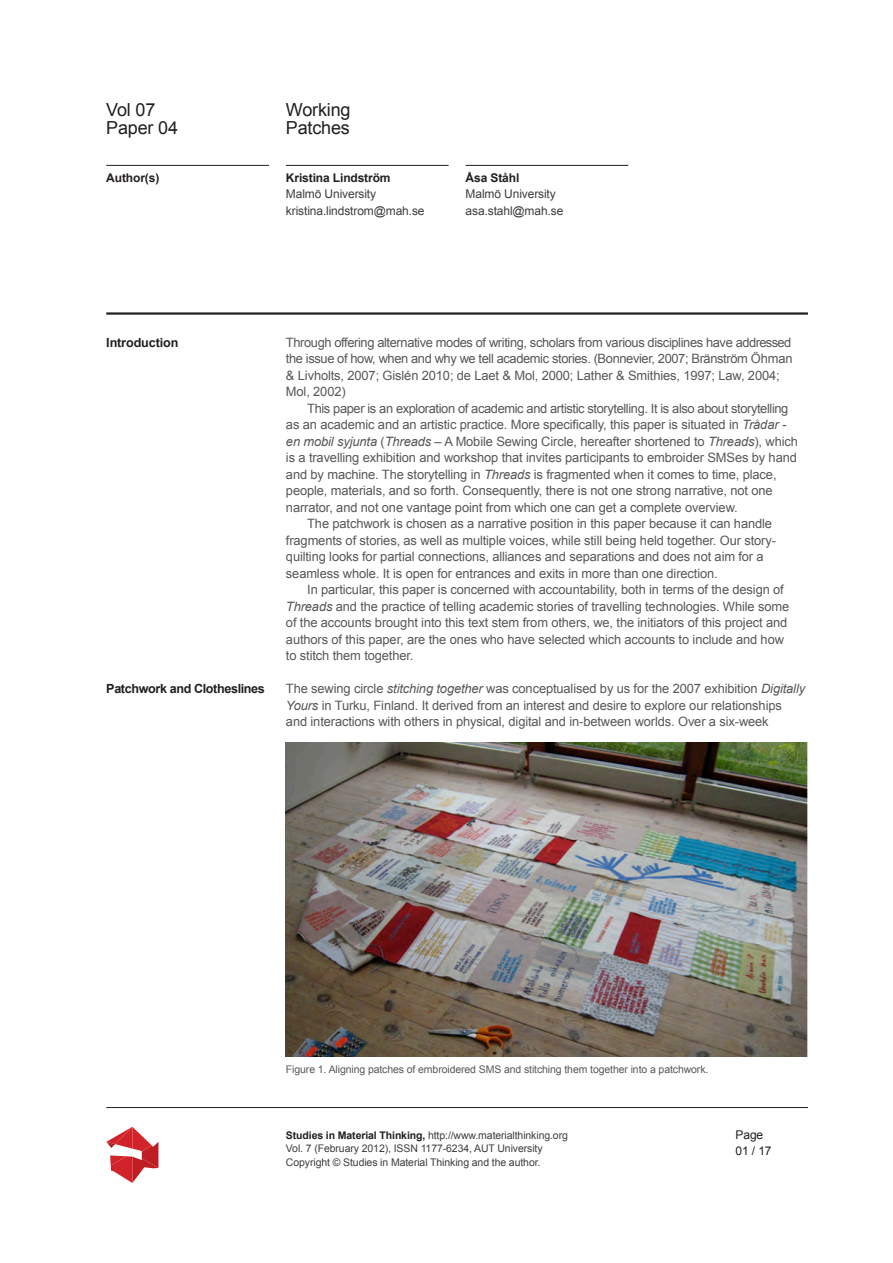
<style>
.page{position:relative;width:893px;height:1263px;background:#fff}
.page>*{position:absolute;margin:0;border:0;box-sizing:border-box;transform-origin:0 0}
.Main_Heading{font:18px/18px "Arial";letter-spacing:-.01em;color:#231f20}
.t1{font:12.9px/16.5px "Arial";letter-spacing:-.01em;color:#57585a}
.t2{font:12.9px/16.5px "Arial";letter-spacing:-.03em;color:#57585a}
.Heading{font:700 12.6px "Arial";letter-spacing:-.03em;color:#231f20}
.Heading-2{font:700 12.6px "Arial";letter-spacing:-.01em;color:#231f20}
.Small_Notes{font:12px "Arial";letter-spacing:-.01em;color:#3e3e3f}
.Small_Notes-2{font:700 12px "Arial";letter-spacing:-.01em;color:#231f20}
.Small_Notes-3{font:12px "Arial";letter-spacing:-.01em;color:#231f20}
.Small_Notes-4{font:10.5px/13.5px "Arial";letter-spacing:-.01em;color:#3e3e3f}
.Figure_Notes{font:10.5px "Arial";letter-spacing:-.01em;color:#57585a}
.s1{font-style:italic}
.s2{font-weight:700;color:#231f20}
</style>
<div class="page">
<hr style="left:106px;top:1107px;width:702px;height:1px;background:#231f20">
<svg style="left:106px;top:1127px;width:52px;height:56px"></svg>
<hr style="left:106px;top:312px;width:702px;height:3px;background:#231f20">
<hr style="left:106px;top:165px;width:163px;height:1px;background:#231f20">
<hr style="left:286px;top:165px;width:163px;height:1px;background:#231f20">
<hr style="left:466px;top:165px;width:162px;height:1px;background:#231f20">
<img style="left:286px;top:742px;width:521px;height:314px">
<p class="Main_Heading" style="left:106px;top:100px;width:73px">Vol 07<br>Paper 04</p>
<p class="Main_Heading" style="left:286px;top:100px;width:66px">Working<br>Patches</p>
<p class="Small_Notes-2" style="left:106px;top:169px;width:55px">Author(s)</p>
<p class="Small_Notes-2" style="left:466px;top:169px;width:55px">Åsa Ståhl</p>
<p class="Small_Notes" style="left:466px;top:186px;width:92px">Malmö University</p>
<p class="Small_Notes" style="left:466px;top:202px;width:99px">asa.stahl@mah.se</p>
<p class="Small_Notes-2" style="left:286px;top:169px;width:106px">Kristina Lindström</p>
<p class="Small_Notes" style="left:286px;top:186px;width:92px">Malmö University</p>
<p class="Small_Notes" style="left:286px;top:202px;width:140px">kristina.lindstrom@mah.se</p>
<p class="Heading-2" style="left:106px;top:334px;width:74px">Introduction</p>
<p class="Heading" style="left:106px;top:680px;width:160px">Patchwork and Clotheslines</p>
<p class="t2" style="left:286px;top:334px;width:508px">Through offering alternative modes of writing, scholars from various disciplines have addressed the issue of how, when and why we tell academic stories. (Bonnevier, 2007; Bränström Öhman &amp; Livholts, 2007; Gislén 2010; de Laet &amp; Mol, 2000; Lather &amp; Smithies, 1997; Law, 2004; Mol, 2002)</p>
<p class="t1" style="left:286px;top:400px;width:513px;text-indent:21px">This paper is an exploration of academic and artistic storytelling. It is also about storytelling as an academic and an artistic practice. More specifically, this paper is situated in <span class="s1">Trådar - en mobil syjunta</span> (<span class="s1">Threads</span> – A Mobile Sewing Circle, hereafter shortened to <span class="s1">Threads</span>), which is a travelling exhibition and workshop that invites participants to embroider SMSes by hand and by machine. The storytelling in <span class="s1">Threads</span> is fragmented when it comes to time, place, people, materials, and so forth. Consequently, there is not one strong narrative, not one narrator, and not one vantage point from which one can get a complete overview.</p>
<p class="t1" style="left:286px;top:515px;width:491px;text-indent:21px">The patchwork is chosen as a narrative position in this paper because it can handle fragments of stories, as well as multiple voices, while still being held together. Our story&shy;quilting looks for partial connections, alliances and separations and does not aim for a seamless whole. It is open for entrances and exits in more than one direction.</p>
<p class="t1" style="left:286px;top:581px;width:505px;text-indent:21px">In particular, this paper is concerned with accountability, both in terms of the design of <span class="s1">Threads</span> and the practice of telling academic stories of travelling technologies. While some of the accounts brought into this text stem from others, we, the initiators of this project and authors of this paper, are the ones who have selected which accounts to include and how to stitch them together.</p>
<p class="t1" style="left:286px;top:680px;width:521px">The sewing circle <span class="s1">stitching together</span> was conceptualised by us for the 2007 exhibition <span class="s1">Digitally<br>Yours</span> in Turku, Finland. It derived from an interest and desire to explore our relationships and interactions with others in physical, digital and in-between worlds. Over a six-week</p>
<p class="Figure_Notes" style="left:286px;top:1062px;width:424px">Figure 1. Aligning patches of embroidered SMS and stitching them together into a patchwork.</p>
<p class="Small_Notes-4" style="left:286px;top:1128px;width:283px"><span class="s2">Studies in Material Thinking,</span> http://www.materialthinking.org<br>Vol. 7 (February 2012), ISSN 1177-6234, AUT University<br>Copyright © Studies in Material Thinking and the author.</p>
<p class="Small_Notes-3" style="left:736px;top:1126px;width:29px">Page</p>
<p class="Small_Notes-3" style="left:736px;top:1143px;width:37px">01 / 17</p>
</div>
